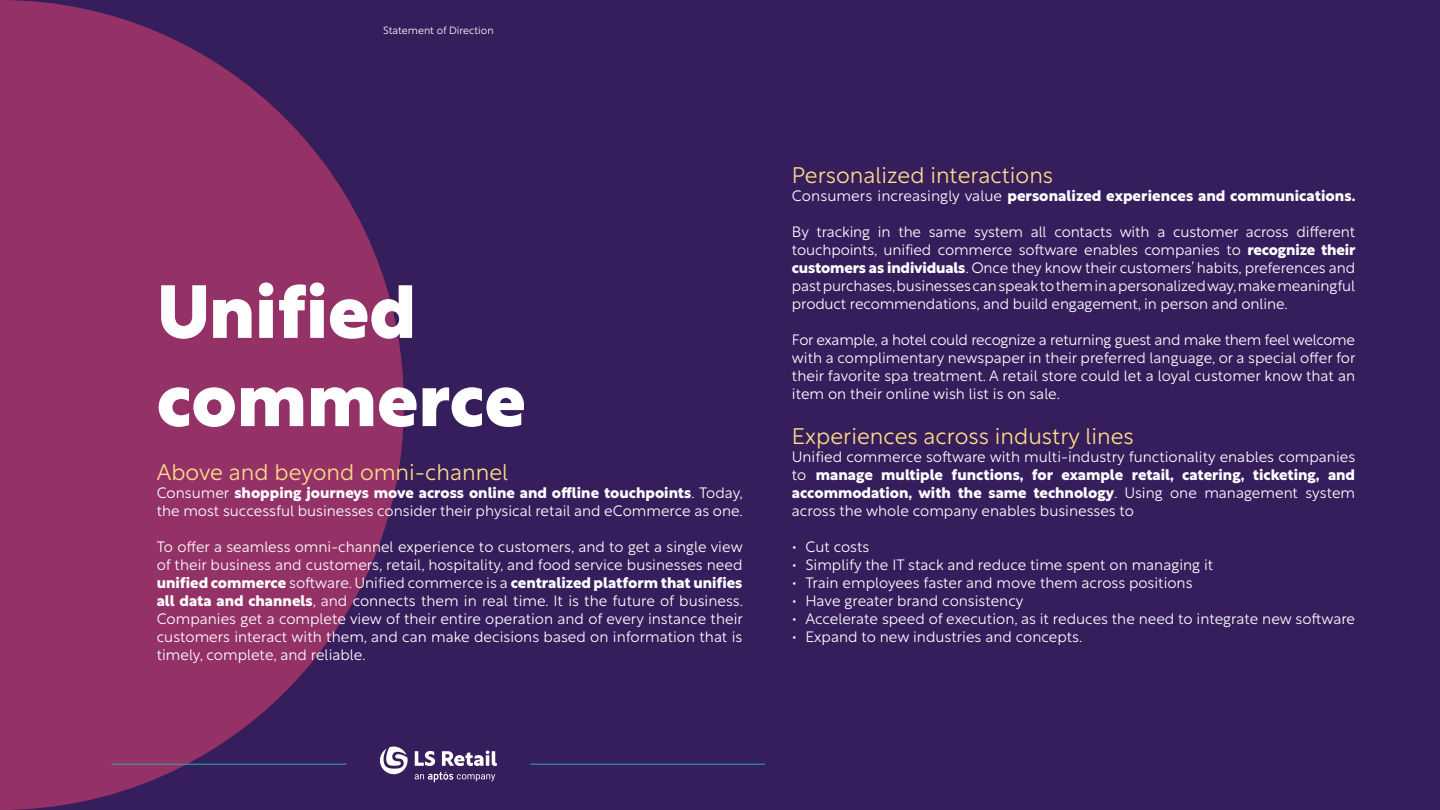
<style>
.page{position:relative;width:1440px;height:810px;background:#361d5c}
.page>*{position:absolute;margin:0;border:0;box-sizing:border-box;transform-origin:0 0}
.t1{font:800 73.5px/88.2px "Rustica";color:#fff}
.t2{font:300 22.5px "Rustica";color:#ffdc8b}
.t3{font:300 15px/18px "Rustica";color:#fff;text-align:justify}
.t4{font:700 15px "Rustica";letter-spacing:.005em;color:#fff}
.t5{font:300 10.5px "Rustica";color:#fff}
.s1{font-weight:700}
.s2{font-weight:300}
</style>
<div class="page">
<svg style="left:0;top:0;width:404px;height:810px;fill:#943267"></svg>
<hr style="left:530px;top:764px;width:235px;height:1px;background:#27b1a6">
<hr style="left:112px;top:764px;width:234px;height:1px;background:#27b1a6">
<svg style="left:415px;top:751px;width:20px;height:15px"></svg>
<svg style="left:442px;top:751px;width:55px;height:15px"></svg>
<svg style="left:380px;top:747px;width:28px;height:27px"></svg>
<svg style="left:415px;top:772px;width:80px;height:10px"></svg>
<p class="t5" style="left:383px;top:22px;width:112px">Statement of Direction</p>
<p class="t1" style="left:157px;top:262px;width:371px">Unified commerce</p>
<p class="t2" style="left:157px;top:452px;width:353px">Above and beyond omni-channel</p>
<p class="t3" style="left:157px;top:482px;width:588px">Consumer <span class="s1">shopping journeys move across online and offline touchpoints</span>. Today, the most successful businesses consider their physical retail and eCommerce as one.</p>
<p class="t3" style="left:157px;top:536px;width:588px">To offer a seamless omni-channel experience to customers, and to get a single view of their business and customers, retail, hospitality, and food service businesses need <span class="s1">unified commerce</span> software. Unified commerce is a <span class="s1">centralized platform that unifies all data and channels</span>, and connects them in real time. It is the future of business.<br>Companies get a complete view of their entire operation and of every instance their customers interact with them, and can make decisions based on information that is timely, complete, and reliable.</p>
<p class="t2" style="left:792px;top:155px;width:263px">Personalized interactions</p>
<p class="t4" style="left:792px;top:182px;width:565px"><span class="s2">Consumers increasingly value</span> personalized experiences and communications.</p>
<p class="t3" style="left:792px;top:221px;width:565px">By tracking in the same system all contacts with a customer across different touchpoints, unified commerce software enables companies to <span class="s1">recognize their customers as individuals</span>. Once they know their customers’ habits, preferences and past purchases, businesses can speak to them in a personalized way, make meaningful product recommendations, and build engagement, in person and online.</p>
<p class="t3" style="left:792px;top:329px;width:565px">For example, a hotel could recognize a returning guest and make them feel welcome with a complimentary newspaper in their preferred language, or a special offer for their favorite spa treatment. A retail store could let a loyal customer know that an item on their online wish list is on sale.</p>
<p class="t2" style="left:792px;top:416px;width:343px">Experiences across industry lines</p>
<p class="t3" style="left:792px;top:446px;width:565px">Unified commerce software with multi-industry functionality enables companies to <span class="s1">manage multiple functions, for example retail, catering, ticketing, and accommodation, with the same technology</span>. Using one management system across the whole company enables businesses to</p>
<p class="t3" style="left:792px;top:536px;width:79px">• Cut costs</p>
<p class="t3" style="left:792px;top:554px;width:423px">• Simplify the IT stack and reduce time spent on managing it</p>
<p class="t3" style="left:792px;top:572px;width:402px">• Train employees faster and move them across positions</p>
<p class="t3" style="left:792px;top:590px;width:233px">• Have greater brand consistency</p>
<p class="t3" style="left:792px;top:608px;width:565px">• Accelerate speed of execution, as it reduces the need to integrate new software</p>
<p class="t3" style="left:792px;top:626px;width:292px">• Expand to new industries and concepts.</p>
</div>
